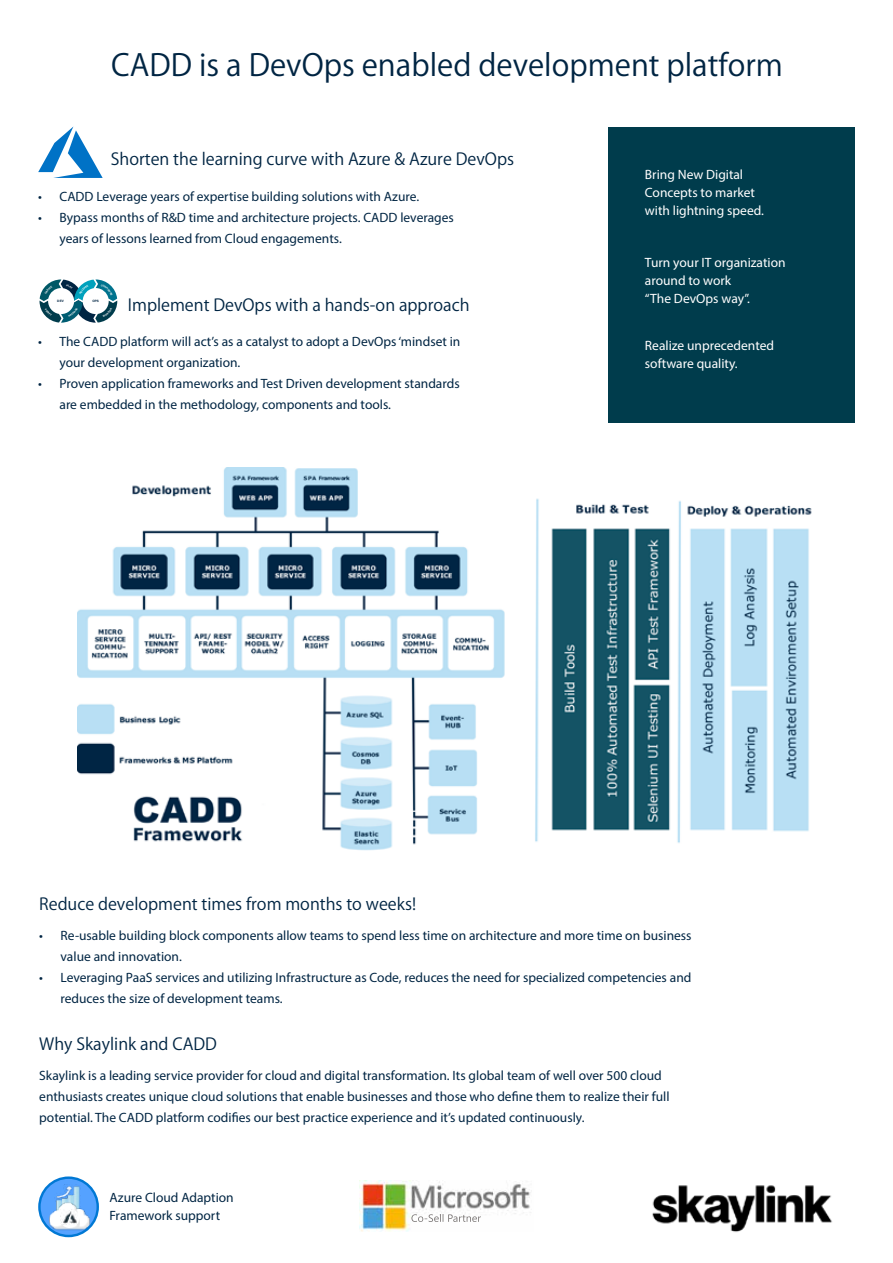
<style>
.page{position:relative;width:893px;height:1263px;background:#fff}
.page>*{position:absolute;margin:0;border:0;box-sizing:border-box;transform-origin:0 0}
.t1{font:30px "Koz Go Pr 6 N";color:#002543}
.t2{font:16.5px "Koz Go Pr 6 N";color:#002543}
.t3{font:13.5px/21px "Myriad Pro";color:#002543}
.t4{font:13.5px/18px "Myriad Pro";color:#fff}
.t5{font:700 3.15px "Arial";color:#002543}
</style>
<div class="page">
<div style="left:608px;top:127px;width:247px;height:296px;background:#003c4c"></div>
<img style="left:359px;top:1181px;width:172px;height:50px">
<img style="left:411px;top:1214px;width:66px;height:8px">
<svg style="left:39px;top:1178px;width:59px;height:58px"></svg>
<img style="left:55px;top:1184px;width:25px;height:17px">
<img style="left:47px;top:1201px;width:45px;height:30px">
<div style="left:60px;top:1208px;width:19px;height:20px;background:#fff;border-radius:50%"></div>
<img style="left:61px;top:1210px;width:17px;height:14px">
<div style="left:38px;top:1176px;width:61px;height:61px;border:2px solid #0078d4;border-radius:50%"></div>
<img style="left:652px;top:1185px;width:180px;height:47px">
<svg style="left:38px;top:127px;width:65px;height:51px"></svg>
<img style="left:77px;top:467px;width:735px;height:384px">
<svg style="left:40px;top:279px;width:77px;height:44px"></svg>
<h1 class="t1" style="left:111px;top:48px;width:673px">CADD is a DevOps enabled development platform</h1>
<p class="t2" style="left:111px;top:149px;width:405px">Shorten the learning curve with Azure &amp; Azure DevOps</p>
<p class="t3" style="left:38px;top:185px;width:382px">• CADD Leverage years of expertise building solutions with Azure.</p>
<p class="t3" style="left:59px;top:206px;width:396px;text-indent:-21px">• Bypass months of R&amp;D time and architecture projects. CADD leverages years of lessons learned from Cloud engagements.</p>
<p class="t5" style="left:57px;top:299px;width:8px">DEV</p>
<p class="t5" style="left:92px;top:299px;width:8px">OPS</p>
<p class="t2" style="left:128px;top:296px;width:343px">Implement DevOps with a hands-on approach</p>
<p class="t3" style="left:60px;top:331px;width:402px;text-indent:-21px">• The CADD platform will act’s as a catalyst to adopt a DevOps ‘mindset in your development organization.</p>
<p class="t3" style="left:60px;top:373px;width:402px;text-indent:-21px">• Proven application frameworks and Test Driven development standards are embedded in the methodology, components and tools.</p>
<p class="t4" style="left:645px;top:165px;width:121px">Bring New Digital<br>Concepts to market with lightning speed.</p>
<p class="t4" style="left:645px;top:253px;width:142px">Turn your IT organization around to work<br>“The DevOps way”.</p>
<p class="t4" style="left:645px;top:337px;width:131px">Realize unprecedented software quality.</p>
<p class="t2" style="left:39px;top:895px;width:378px">Reduce development times from months to weeks!</p>
<p class="t3" style="left:61px;top:925px;width:633px;text-indent:-21px">• Re-usable building block components allow teams to spend less time on architecture and more time on business value and innovation.</p>
<p class="t3" style="left:61px;top:967px;width:632px;text-indent:-21px">• Leveraging PaaS services and utilizing Infrastructure as Code, reduces the need for specialized competencies and reduces the size of development teams.</p>
<p class="t2" style="left:39px;top:1035px;width:179px">Why Skaylink and CADD</p>
<p class="t3" style="left:39px;top:1065px;width:632px">Skaylink is a leading service provider for cloud and digital transformation. Its global team of well over 500 cloud enthusiasts creates unique cloud solutions that enable businesses and those who define them to realize their full potential. The CADD platform codifies our best practice experience and it’s updated continuously.</p>
<p class="t3" style="left:109px;top:1188px;width:126px;line-height:18px">Azure Cloud Adaption<br>Framework support</p>
</div>
